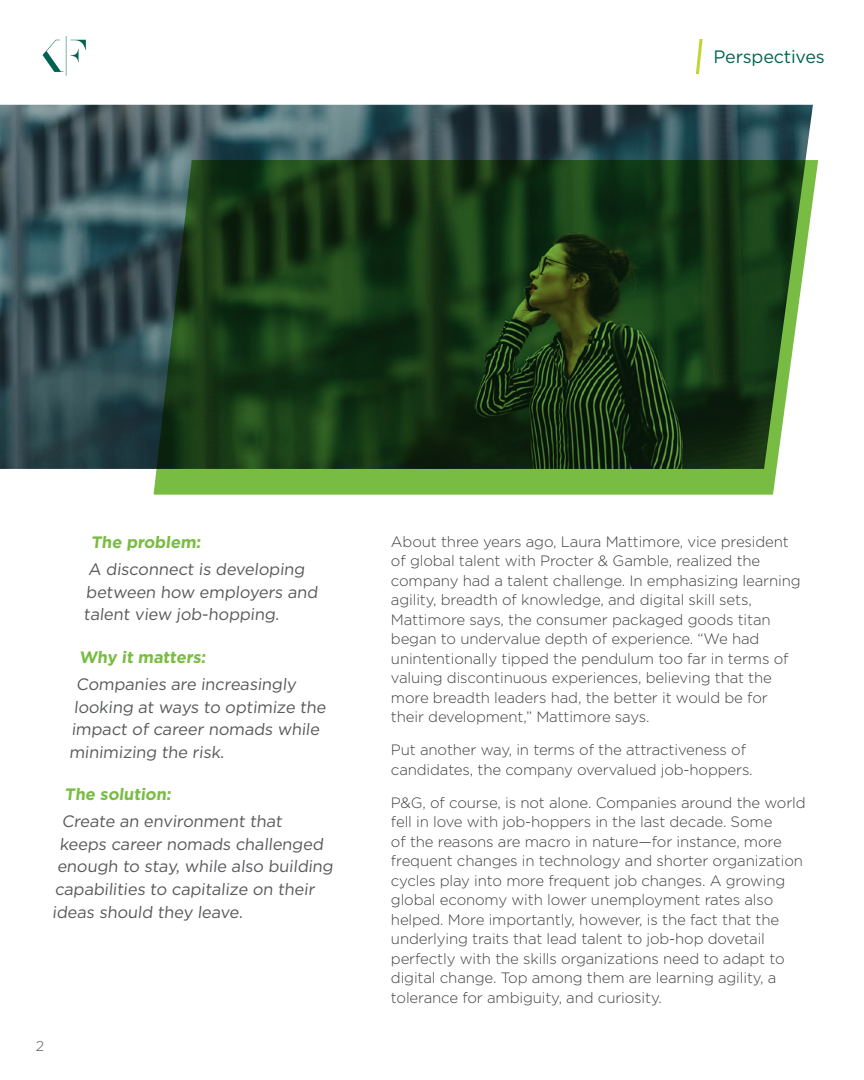
<style>
.page{position:relative;width:864px;height:1080px;background:#fff}
.page>*{position:absolute;margin:0;border:0;box-sizing:border-box;transform-origin:0 0}
.t1{font:18px "Gotham";letter-spacing:-.01em;color:#006550}
.t2{font:16.5px/22.5px "Gotham";color:#58595b}
.t3{font:700 16.5px "Gotham";color:#79bc43}
.t4{font:300 15px/19.5px "Gotham";letter-spacing:-.01em;color:#414042}
.t5{font:300 14.25px "Gotham";color:#58595b}
</style>
<div class="page">
<img style="left:0;top:105px;width:813px;height:364px">
<svg style="left:154px;top:160px;width:664px;height:335px"></svg>
<svg style="left:43px;top:36px;width:43px;height:40px"></svg>
<svg style="left:695px;top:39px;width:8px;height:36px"></svg>
<p class="t1" style="left:713px;top:45px;width:113px">Perspectives</p>
<p class="t3" style="left:91px;top:531px;width:113px">The problem:</p>
<p class="t2" style="left:84px;top:558px;width:238px">A disconnect is developing between how employers and talent view job-hopping.</p>
<p class="t3" style="left:79px;top:646px;width:130px">Why it matters:</p>
<p class="t2" style="left:69px;top:673px;width:261px;text-indent:7px">Companies are increasingly looking at ways to optimize the impact of career nomads while minimizing the risk.</p>
<p class="t3" style="left:65px;top:784px;width:110px">The solution:</p>
<p class="t2" style="left:62px;top:810px;width:224px">Create an environment that</p>
<p class="t2" style="left:59px;top:833px;width:268px">keeps career nomads challenged</p>
<p class="t2" style="left:57px;top:855px;width:280px">enough to stay, while also building</p>
<p class="t2" style="left:55px;top:878px;width:264px">capabilities to capitalize on their</p>
<p class="t2" style="left:52px;top:900px;width:194px">ideas should they leave.</p>
<p class="t5" style="left:36px;top:1037px;width:10px">2</p>
<p class="t4" style="left:391px;top:532px;width:411px">About three years ago, Laura Mattimore, vice president of global talent with Procter &amp; Gamble, realized the company had a talent challenge. In emphasizing learning agility, breadth of knowledge, and digital skill sets, Mattimore says, the consumer packaged goods titan began to undervalue depth of experience. “We had unintentionally tipped the pendulum too far in terms of valuing discontinuous experiences, believing that the more breadth leaders had, the better it would be for their development,” Mattimore says.</p>
<p class="t4" style="left:391px;top:740px;width:363px">Put another way, in terms of the attractiveness of candidates, the company overvalued job-hoppers.</p>
<p class="t4" style="left:391px;top:793px;width:416px">P&amp;G, of course, is not alone. Companies around the world fell in love with job-hoppers in the last decade. Some<br>of the reasons are macro in nature—for instance, more frequent changes in technology and shorter organization cycles play into more frequent job changes. A growing global economy with lower unemployment rates also helped. More importantly, however, is the fact that the underlying traits that lead talent to job-hop dovetail perfectly with the skills organizations need to adapt to digital change. Top among them are learning agility, a tolerance for ambiguity, and curiosity.</p>
</div>
